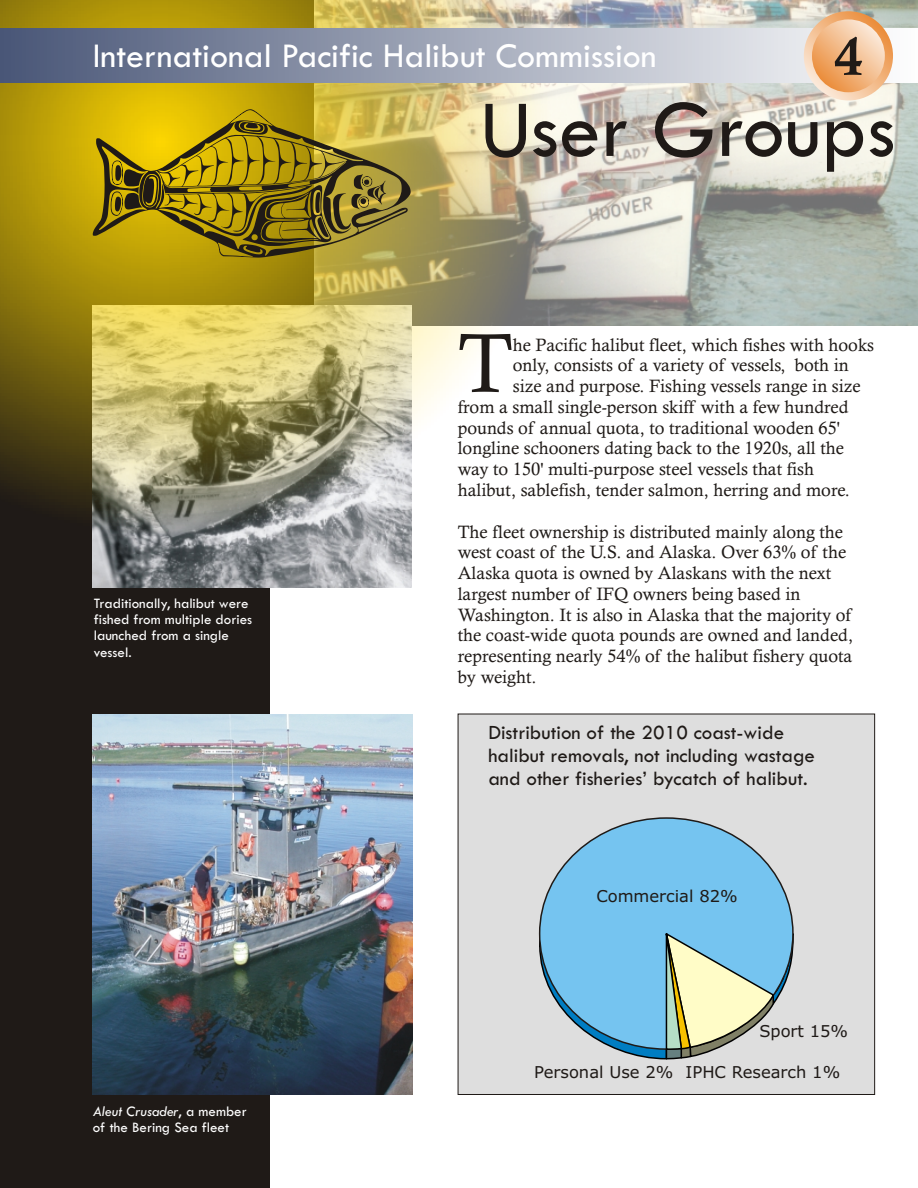
<style>
.page{position:relative;width:918px;height:1188px;background:#fff}
.page>*{position:absolute;margin:0;border:0;box-sizing:border-box;transform-origin:0 0}
.t1{font:84px "Calisto";color:#1f1a17}
.t2{font:83.85px "Tw Cen";color:#1f1a17}
.t3{font:700 54px "Calisto";color:#1f1a17}
.t4{font:36px "Tw Cen";color:#fff}
.t5{font:21px/22.8px "Tw Cen";color:#1f1a17}
.t6{font:18px/20.9px "Calisto";color:#1f1a17}
.t7{font:16.35px "Verdana";color:#1f1a17}
.t8{font:15px/16.4px "Tw Cen";color:#fff}
.s1{font-style:italic}
</style>
<div class="page">
<div style="left:0;top:0;width:270px;height:1188px;background:#1f1a17"></div>
<img style="left:558px;top:0;width:360px;height:325px">
<img style="left:93px;top:541px;width:319px;height:46px">
<img style="left:0;top:0;width:558px;height:541px">
<svg style="left:93px;top:109px;width:318px;height:149px;background:#af9718"></svg>
<svg style="left:242px;top:174px;width:144px;height:72px;background:#7e6d1d"></svg>
<svg style="left:111px;top:160px;width:47px;height:56px"></svg>
<div style="left:0;top:29px;width:918px;height:54px;background:linear-gradient(to right,#495677,#fefdfd)"></div>
<svg style="left:804px;top:11px;width:89px;height:89px;background:#f2ba8a"></svg>
<svg style="left:812px;top:19px;width:73px;height:73px;background:#f2ba89"></svg>
<img style="left:93px;top:714px;width:319px;height:381px">
<div style="left:457px;top:713px;width:418px;height:382px;background:#dedede"></div>
<div style="left:539px;top:817px;width:255px;height:233px;background:#75c4f0;border:2px solid #1f1a17;border-radius:50%"></div>
<svg style="left:538px;top:896px;width:257px;height:166px"></svg>
<h3 class="t4" style="left:93px;top:42px;width:565px">International Pacific Halibut Commission</h3>
<h3 class="t3" style="left:835px;top:36px;width:29px">4</h3>
<p class="t8" style="left:94px;top:596px;width:160px">Traditionally, halibut were fished from multiple dories launched from a single vessel.</p>
<p class="t8" style="left:93px;top:1104px;width:156px"><span class="s1">Aleut Crusader</span>, a member of the Bering Sea fleet</p>
<h2 class="t2" style="left:480px;top:98px;width:417px">User Groups</h2>
<h1 class="t1" style="left:458px;top:332px;width:57px">T</h1>
<p class="t6" style="left:513px;top:336px;width:363px">he Pacific halibut fleet, which fishes with hooks</p>
<p class="t6" style="left:513px;top:356px;width:337px">only, consists of a variety of vessels, both in</p>
<p class="t6" style="left:513px;top:377px;width:349px">size and purpose. Fishing vessels range in size</p>
<p class="t6" style="left:458px;top:398px;width:392px">from a small single-person skiff with a few hundred</p>
<p class="t6" style="left:458px;top:419px;width:384px">pounds of annual quota, to traditional wooden 65'</p>
<p class="t6" style="left:458px;top:440px;width:388px">longline schooners dating back to the 1920s, all the</p>
<p class="t6" style="left:458px;top:460px;width:358px">way to 150' multi-purpose steel vessels that fish</p>
<p class="t6" style="left:458px;top:481px;width:394px">halibut, sablefish, tender salmon, herring and more.</p>
<p class="t6" style="left:458px;top:523px;width:397px">The fleet ownership is distributed mainly along the west coast of the U.S. and Alaska. Over 63% of the Alaska quota is owned by Alaskans with the next largest number of IFQ owners being based in Washington. It is also in Alaska that the majority of the coast-wide quota pounds are owned and landed, representing nearly 54% of the halibut fishery quota by weight.</p>
<p class="t5" style="left:488px;top:722px;width:328px">Distribution of the 2010 coast-wide halibut removals, not including wastage and other fisheries’ bycatch of halibut.</p>
<p class="t7" style="left:596px;top:889px;width:143px">Commercial 82%</p>
<p class="t7" style="left:759px;top:1024px;width:90px">Sport 15%</p>
<p class="t7" style="left:534px;top:1065px;width:307px">Personal Use 2% IPHC Research 1%</p>
</div>
